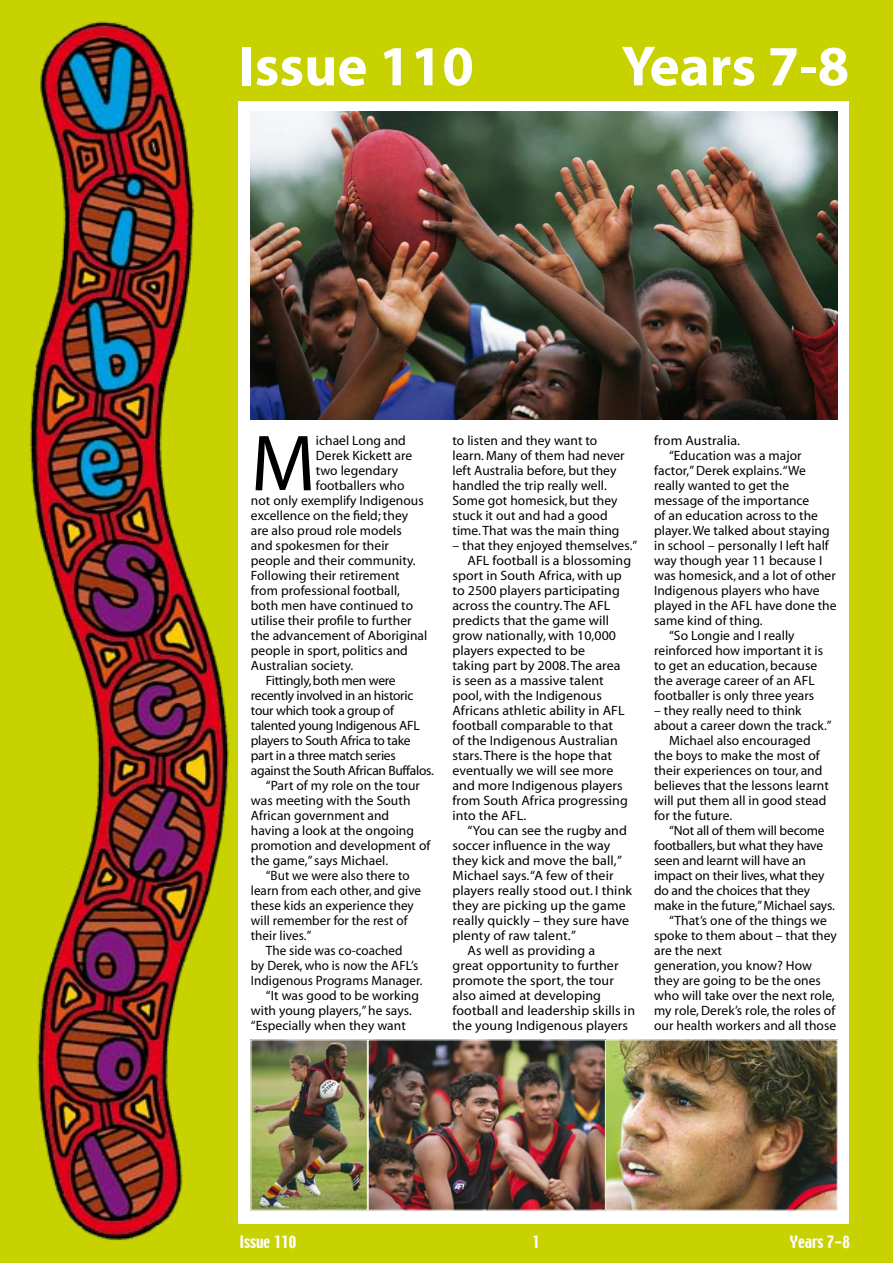
<style>
.page{position:relative;width:893px;height:1263px;background:#c8d200}
.page>*{position:absolute;margin:0;border:0;box-sizing:border-box;transform-origin:0 0}
.t1{font:80.25px "Myriad";color:#000}
.t2{font:700 57px "Myriad";color:#fff}
.t3{font:15px "Techno";color:#fff}
.t4{font:13.5px/15px "Myriad";letter-spacing:.005em;color:#000}
.t5{font:13.5px "Myriad";letter-spacing:-.02em;color:#000}
</style>
<div class="page">
<img style="left:30px;top:21px;width:199px;height:1220px">
<div style="left:239px;top:101px;width:610px;height:1122px;background:#fff"></div>
<img style="left:250px;top:112px;width:588px;height:308px">
<img style="left:606px;top:1041px;width:230px;height:167px">
<div style="left:600px;top:1039px;width:238px;height:171px;border:1px solid #fff"></div>
<img style="left:370px;top:1041px;width:234px;height:167px">
<div style="left:368px;top:1039px;width:238px;height:171px;border:1px solid #fff"></div>
<img style="left:253px;top:1041px;width:113px;height:167px">
<div style="left:251px;top:1039px;width:117px;height:171px;border:1px solid #fff"></div>
<h2 class="t2" style="left:239px;top:37px;width:237px">Issue 110</h2>
<h2 class="t2" style="left:621px;top:37px;width:229px">Years 7-8</h2>
<h1 class="t1" style="left:251px;top:424px;width:66px">M</h1>
<p class="t4" style="left:316px;top:434px;width:92px">ichael Long and</p>
<p class="t4" style="left:316px;top:449px;width:98px">Derek Kickett are</p>
<p class="t4" style="left:316px;top:464px;width:84px">two legendary</p>
<p class="t4" style="left:316px;top:479px;width:90px">footballers who</p>
<p class="t4" style="left:251px;top:494px;width:174px">not only exemplify Indigenous</p>
<p class="t4" style="left:251px;top:509px;width:159px">excellence on the field; they</p>
<p class="t4" style="left:251px;top:524px;width:152px">are also proud role models</p>
<p class="t4" style="left:251px;top:539px;width:140px">and spokesmen for their</p>
<p class="t4" style="left:251px;top:554px;width:166px">people and their community.</p>
<p class="t4" style="left:251px;top:569px;width:150px">Following their retirement</p>
<p class="t4" style="left:251px;top:584px;width:151px">from professional football,</p>
<p class="t4" style="left:251px;top:599px;width:164px">both men have continued to</p>
<p class="t4" style="left:251px;top:614px;width:162px">utilise their profile to further</p>
<p class="t4" style="left:251px;top:629px;width:178px">the advancement of Aboriginal</p>
<p class="t4" style="left:251px;top:644px;width:158px">people in sport, politics and</p>
<p class="t4" style="left:251px;top:659px;width:104px">Australian society.</p>
<p class="t5" style="left:266px;top:674px;width:131px">Fittingly, both men were</p>
<p class="t5" style="left:251px;top:689px;width:164px">recently involved in an historic</p>
<p class="t5" style="left:251px;top:704px;width:145px">tour which took a group of</p>
<p class="t5" style="left:251px;top:719px;width:170px">talented young Indigenous AFL</p>
<p class="t5" style="left:251px;top:734px;width:161px">players to South Africa to take</p>
<p class="t5" style="left:251px;top:749px;width:146px">part in a three match series</p>
<p class="t5" style="left:251px;top:764px;width:185px">against the South African Buffalos.</p>
<p class="t4" style="left:266px;top:779px;width:156px">“Part of my role on the tour</p>
<p class="t4" style="left:251px;top:794px;width:161px">was meeting with the South</p>
<p class="t4" style="left:251px;top:809px;width:140px">African government and</p>
<p class="t4" style="left:251px;top:824px;width:165px">having a look at the ongoing</p>
<p class="t4" style="left:251px;top:839px;width:181px">promotion and development of</p>
<p class="t4" style="left:251px;top:854px;width:139px">the game,” says Michael.</p>
<p class="t4" style="left:266px;top:869px;width:145px">“But we were also there to</p>
<p class="t4" style="left:251px;top:884px;width:172px">learn from each other, and give</p>
<p class="t4" style="left:251px;top:899px;width:164px">these kids an experience they</p>
<p class="t4" style="left:251px;top:914px;width:158px">will remember for the rest of</p>
<p class="t4" style="left:251px;top:929px;width:62px">their lives.”</p>
<p class="t4" style="left:266px;top:944px;width:138px">The side was co-coached</p>
<p class="t4" style="left:251px;top:959px;width:169px">by Derek, who is now the AFL’s</p>
<p class="t4" style="left:251px;top:974px;width:173px">Indigenous Programs Manager.</p>
<p class="t4" style="left:266px;top:989px;width:155px">“It was good to be working</p>
<p class="t4" style="left:251px;top:1004px;width:162px">with young players,” he says.</p>
<p class="t4" style="left:251px;top:1019px;width:156px">“Especially when they want</p>
<p class="t4" style="left:452px;top:434px;width:174px">to listen and they want to learn. Many of them had never left Australia before, but they handled the trip really well.<br>Some got homesick, but they stuck it out and had a good time. That was the main thing</p>
<p class="t4" style="left:452px;top:539px;width:186px">– that they enjoyed themselves.”</p>
<p class="t4" style="left:467px;top:554px;width:165px">AFL football is a blossoming</p>
<p class="t4" style="left:452px;top:569px;width:171px">sport in South Africa, with up</p>
<p class="t4" style="left:452px;top:584px;width:169px">to 2500 players participating</p>
<p class="t4" style="left:452px;top:599px;width:160px">across the country. The AFL</p>
<p class="t4" style="left:452px;top:614px;width:158px">predicts that the game will</p>
<p class="t4" style="left:452px;top:629px;width:165px">grow nationally, with 10,000</p>
<p class="t4" style="left:452px;top:644px;width:134px">players expected to be</p>
<p class="t4" style="left:452px;top:659px;width:170px">taking part by 2008. The area</p>
<p class="t4" style="left:452px;top:674px;width:153px">is seen as a massive talent</p>
<p class="t4" style="left:452px;top:689px;width:151px">pool, with the Indigenous</p>
<p class="t4" style="left:452px;top:704px;width:174px">Africans athletic ability in AFL</p>
<p class="t4" style="left:452px;top:719px;width:162px">football comparable to that</p>
<p class="t4" style="left:452px;top:734px;width:167px">of the Indigenous Australian</p>
<p class="t4" style="left:452px;top:749px;width:161px">stars. There is the hope that</p>
<p class="t4" style="left:452px;top:764px;width:162px">eventually we will see more</p>
<p class="t4" style="left:452px;top:779px;width:172px">and more Indigenous players</p>
<p class="t4" style="left:452px;top:794px;width:177px">from South Africa progressing</p>
<p class="t4" style="left:452px;top:809px;width:75px">into the AFL.</p>
<p class="t4" style="left:467px;top:824px;width:161px">“You can see the rugby and</p>
<p class="t4" style="left:452px;top:839px;width:159px">soccer influence in the way</p>
<p class="t4" style="left:452px;top:854px;width:171px">they kick and move the ball,”</p>
<p class="t4" style="left:452px;top:869px;width:163px">Michael says. “A few of their</p>
<p class="t4" style="left:452px;top:884px;width:181px">players really stood out. I think</p>
<p class="t4" style="left:452px;top:899px;width:175px">they are picking up the game</p>
<p class="t4" style="left:452px;top:914px;width:178px">really quickly – they sure have</p>
<p class="t4" style="left:452px;top:929px;width:125px">plenty of raw talent.”</p>
<p class="t4" style="left:467px;top:944px;width:129px">As well as providing a</p>
<p class="t4" style="left:452px;top:959px;width:168px">great opportunity to further</p>
<p class="t4" style="left:452px;top:974px;width:163px">promote the sport, the tour</p>
<p class="t4" style="left:452px;top:989px;width:150px">also aimed at developing</p>
<p class="t4" style="left:452px;top:1004px;width:184px">football and leadership skills in</p>
<p class="t4" style="left:452px;top:1019px;width:177px">the young Indigenous players</p>
<p class="t4" style="left:654px;top:434px;width:88px">from Australia.</p>
<p class="t4" style="left:669px;top:449px;width:134px">“Education was a major</p>
<p class="t4" style="left:654px;top:464px;width:153px">factor,” Derek explains. “We</p>
<p class="t4" style="left:654px;top:479px;width:137px">really wanted to get the</p>
<p class="t4" style="left:654px;top:494px;width:157px">message of the importance</p>
<p class="t4" style="left:654px;top:509px;width:165px">of an education across to the</p>
<p class="t4" style="left:654px;top:524px;width:177px">player. We talked about staying</p>
<p class="t4" style="left:654px;top:539px;width:176px">in school – personally I left half</p>
<p class="t4" style="left:654px;top:554px;width:170px">way though year 11 because I</p>
<p class="t4" style="left:654px;top:569px;width:183px">was homesick, and a lot of other</p>
<p class="t4" style="left:654px;top:584px;width:167px">Indigenous players who have</p>
<p class="t4" style="left:654px;top:599px;width:184px">played in the AFL have done the</p>
<p class="t4" style="left:654px;top:614px;width:110px">same kind of thing.</p>
<p class="t4" style="left:669px;top:629px;width:127px">“So Longie and I really</p>
<p class="t4" style="left:654px;top:644px;width:171px">reinforced how important it is</p>
<p class="t4" style="left:654px;top:659px;width:165px">to get an education, because</p>
<p class="t4" style="left:654px;top:674px;width:162px">the average career of an AFL</p>
<p class="t4" style="left:654px;top:689px;width:162px">footballer is only three years</p>
<p class="t4" style="left:654px;top:704px;width:149px">– they really need to think</p>
<p class="t4" style="left:654px;top:719px;width:179px">about a career down the track.”</p>
<p class="t4" style="left:669px;top:734px;width:143px">Michael also encouraged</p>
<p class="t4" style="left:654px;top:749px;width:167px">the boys to make the most of</p>
<p class="t4" style="left:654px;top:764px;width:170px">their experiences on tour, and</p>
<p class="t4" style="left:654px;top:779px;width:176px">believes that the lessons learnt</p>
<p class="t4" style="left:654px;top:794px;width:174px">will put them all in good stead</p>
<p class="t4" style="left:654px;top:809px;width:80px">for the future.</p>
<p class="t4" style="left:669px;top:824px;width:157px">“Not all of them will become</p>
<p class="t4" style="left:654px;top:839px;width:171px">footballers, but what they have</p>
<p class="t4" style="left:654px;top:854px;width:153px">seen and learnt will have an</p>
<p class="t4" style="left:654px;top:869px;width:172px">impact on their lives, what they</p>
<p class="t4" style="left:654px;top:884px;width:158px">do and the choices that they</p>
<p class="t4" style="left:654px;top:899px;width:182px">make in the future,” Michael says.</p>
<p class="t4" style="left:669px;top:914px;width:159px">“That’s one of the things we</p>
<p class="t4" style="left:654px;top:929px;width:184px">spoke to them about – that they</p>
<p class="t4" style="left:654px;top:944px;width:69px">are the next</p>
<p class="t4" style="left:654px;top:959px;width:159px">generation, you know? How</p>
<p class="t4" style="left:654px;top:974px;width:168px">they are going to be the ones</p>
<p class="t4" style="left:654px;top:989px;width:182px">who will take over the next role,</p>
<p class="t4" style="left:654px;top:1004px;width:183px">my role, Derek’s role, the roles of</p>
<p class="t4" style="left:654px;top:1019px;width:184px">our health workers and all those</p>
<p class="t3" style="left:240px;top:1232px;width:58px">Issue 110</p>
<p class="t3" style="left:790px;top:1232px;width:62px">Years 7-8</p>
</div>
